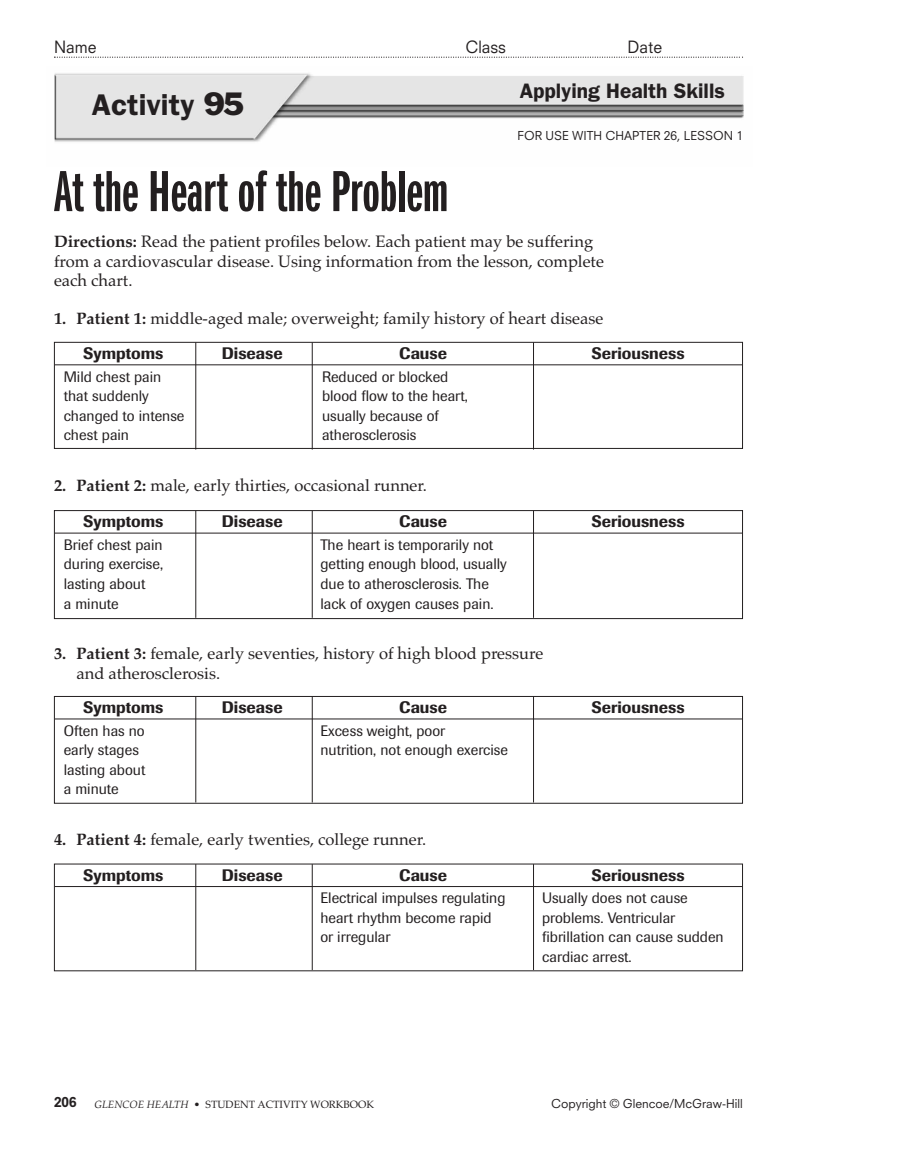
<style>
.page{position:relative;width:905px;height:1175px;background:#fff}
.page>*{position:absolute;margin:0;border:0;box-sizing:border-box;transform-origin:0 0}
.t1{font:60px "Franklin Gothic Demi X Cmpr";color:#231f20}
.t2{font:600 30px "Franklin Gothic";color:#231f20}
.t3{font:600 21px "Franklin Gothic";color:#231f20}
.t4{font:16.5px/19.5px "Palatino";color:#231f20}
.t5{font:500 16.5px "Imago";color:#231f20}
.t6{font:16.5px "Neuzeit S";color:#231f20;scale:.94 1}
.t7{font:15px/19.5px "Imago";color:#231f20}
.t8{font:800 13.5px "Neuzeit S";color:#231f20}
.t9{font:12px "Neuzeit S";color:#231f20}
.t10{font:10.5px "Palatino";color:#231f20}
.s1{font-weight:400}
.s2{font-weight:700}
.s3{font-style:italic}
</style>
<div class="page">
<svg style="left:54px;top:57px;width:689px;height:1px"></svg>
<img style="left:54px;top:73px;width:690px;height:69px">
<hr style="left:55px;top:532px;width:687px;height:1px;background:#231f20">
<div style="left:54px;top:510px;width:688px;height:109px;border:1px solid #231f20"></div>
<hr style="left:195px;top:511px;width:1px;height:107px;background:#231f20">
<hr style="left:312px;top:511px;width:1px;height:107px;background:#231f20">
<hr style="left:533px;top:510px;width:1px;height:108px;background:#231f20">
<hr style="left:55px;top:718px;width:687px;height:1px;background:#231f20">
<div style="left:54px;top:696px;width:688px;height:107px;border:1px solid #231f20"></div>
<hr style="left:195px;top:696px;width:1px;height:106px;background:#231f20">
<hr style="left:312px;top:696px;width:1px;height:106px;background:#231f20">
<hr style="left:533px;top:696px;width:1px;height:106px;background:#231f20">
<hr style="left:55px;top:886px;width:687px;height:1px;background:#231f20">
<hr style="left:195px;top:864px;width:1px;height:106px;background:#231f20">
<hr style="left:312px;top:864px;width:1px;height:106px;background:#231f20">
<hr style="left:533px;top:864px;width:1px;height:106px;background:#231f20">
<hr style="left:55px;top:364px;width:687px;height:1px;background:#231f20">
<div style="left:54px;top:342px;width:688px;height:107px;border:1px solid #231f20"></div>
<hr style="left:195px;top:342px;width:1px;height:107px;background:#231f20">
<hr style="left:312px;top:342px;width:1px;height:107px;background:#231f20">
<hr style="left:533px;top:342px;width:1px;height:107px;background:#231f20">
<p class="t6" style="left:54px;top:40px;width:46px">Name</p>
<p class="t6" style="left:465px;top:40px;width:45px">Class</p>
<p class="t6" style="left:627px;top:40px;width:38px">Date</p>
<h2 class="t2" style="left:92px;top:94px;width:154px">Activity <span class="s1">95</span></h2>
<h3 class="t3" style="left:519px;top:83px;width:207px">Applying Health Skills</h3>
<p class="t9" style="left:517px;top:130px;width:227px">FOR USE WITH CHAPTER 26, LESSON 1</p>
<h1 class="t1" style="left:54px;top:171px;width:396px">At the Heart of the Problem</h1>
<p class="t4" style="left:54px;top:234px;width:551px"><span class="s2">Directions:</span> Read the patient profiles below. Each patient may be suffering from a cardiovascular disease. Using information from the lesson, complete each chart.</p>
<p class="t4" style="left:54px;top:310px;width:550px"><span class="s2">1. Patient 1:</span> middle-aged male; overweight; family history of heart disease</p>
<p class="t5" style="left:83px;top:347px;width:82px">Symptoms</p>
<p class="t5" style="left:222px;top:347px;width:62px">Disease</p>
<p class="t5" style="left:399px;top:347px;width:49px">Cause</p>
<p class="t5" style="left:591px;top:347px;width:95px">Seriousness</p>
<p class="t7" style="left:64px;top:368px;width:99px">Mild chest pain</p>
<p class="t7" style="left:322px;top:368px;width:128px">Reduced or blocked</p>
<p class="t7" style="left:64px;top:388px;width:87px">that suddenly</p>
<p class="t7" style="left:322px;top:388px;width:147px">blood flow to the heart,</p>
<p class="t7" style="left:64px;top:407px;width:122px">changed to intense</p>
<p class="t7" style="left:322px;top:407px;width:118px">usually because of</p>
<p class="t7" style="left:64px;top:427px;width:67px">chest pain</p>
<p class="t7" style="left:322px;top:427px;width:96px">atherosclerosis</p>
<p class="t4" style="left:54px;top:477px;width:374px"><span class="s2">2. Patient 2:</span> male, early thirties, occasional runner.</p>
<p class="t5" style="left:83px;top:516px;width:82px">Symptoms</p>
<p class="t5" style="left:222px;top:516px;width:62px">Disease</p>
<p class="t5" style="left:399px;top:516px;width:49px">Cause</p>
<p class="t5" style="left:591px;top:516px;width:95px">Seriousness</p>
<p class="t7" style="left:64px;top:536px;width:100px">Brief chest pain</p>
<p class="t7" style="left:320px;top:536px;width:174px">The heart is temporarily not</p>
<p class="t7" style="left:64px;top:556px;width:101px">during exercise,</p>
<p class="t7" style="left:320px;top:556px;width:188px">getting enough blood, usually</p>
<p class="t7" style="left:64px;top:575px;width:83px">lasting about</p>
<p class="t7" style="left:320px;top:575px;width:170px">due to atherosclerosis. The</p>
<p class="t7" style="left:64px;top:595px;width:57px">a minute</p>
<p class="t7" style="left:320px;top:595px;width:175px">lack of oxygen causes pain.</p>
<p class="t4" style="left:76px;top:645px;width:468px;text-indent:-22px"><span class="s2">3. Patient 3:</span> female, early seventies, history of high blood pressure and atherosclerosis.</p>
<p class="t5" style="left:83px;top:701px;width:82px">Symptoms</p>
<p class="t5" style="left:222px;top:701px;width:62px">Disease</p>
<p class="t5" style="left:399px;top:701px;width:49px">Cause</p>
<p class="t5" style="left:591px;top:701px;width:95px">Seriousness</p>
<p class="t7" style="left:64px;top:722px;width:82px">Often has no</p>
<p class="t7" style="left:320px;top:722px;width:126px">Excess weight, poor</p>
<p class="t7" style="left:64px;top:742px;width:77px">early stages</p>
<p class="t7" style="left:320px;top:742px;width:189px">nutrition, not enough exercise</p>
<p class="t7" style="left:64px;top:761px;width:83px">lasting about a minute</p>
<p class="t4" style="left:54px;top:831px;width:373px"><span class="s2">4. Patient 4:</span> female, early twenties, college runner.</p>
<p class="t5" style="left:83px;top:869px;width:82px">Symptoms</p>
<p class="t5" style="left:222px;top:869px;width:62px">Disease</p>
<p class="t5" style="left:399px;top:869px;width:49px">Cause</p>
<p class="t5" style="left:591px;top:869px;width:95px">Seriousness</p>
<p class="t7" style="left:320px;top:890px;width:186px">Electrical impulses regulating</p>
<p class="t7" style="left:542px;top:890px;width:147px">Usually does not cause</p>
<p class="t7" style="left:320px;top:909px;width:173px">heart rhythm become rapid</p>
<p class="t7" style="left:542px;top:909px;width:135px">problems. Ventricular</p>
<p class="t7" style="left:320px;top:929px;width:71px">or irregular</p>
<p class="t7" style="left:542px;top:929px;width:183px">fibrillation can cause sudden cardiac arrest.</p>
<p class="t8" style="left:54px;top:1097px;width:24px">206</p>
<p class="t10" style="left:94px;top:1099px;width:281px"><span class="s3">GLENCOE HEALTH</span> • STUDENT ACTIVITY WORKBOOK</p>
<p class="t9" style="left:551px;top:1099px;width:193px">Copyright © Glencoe/McGraw-Hill</p>
</div>
